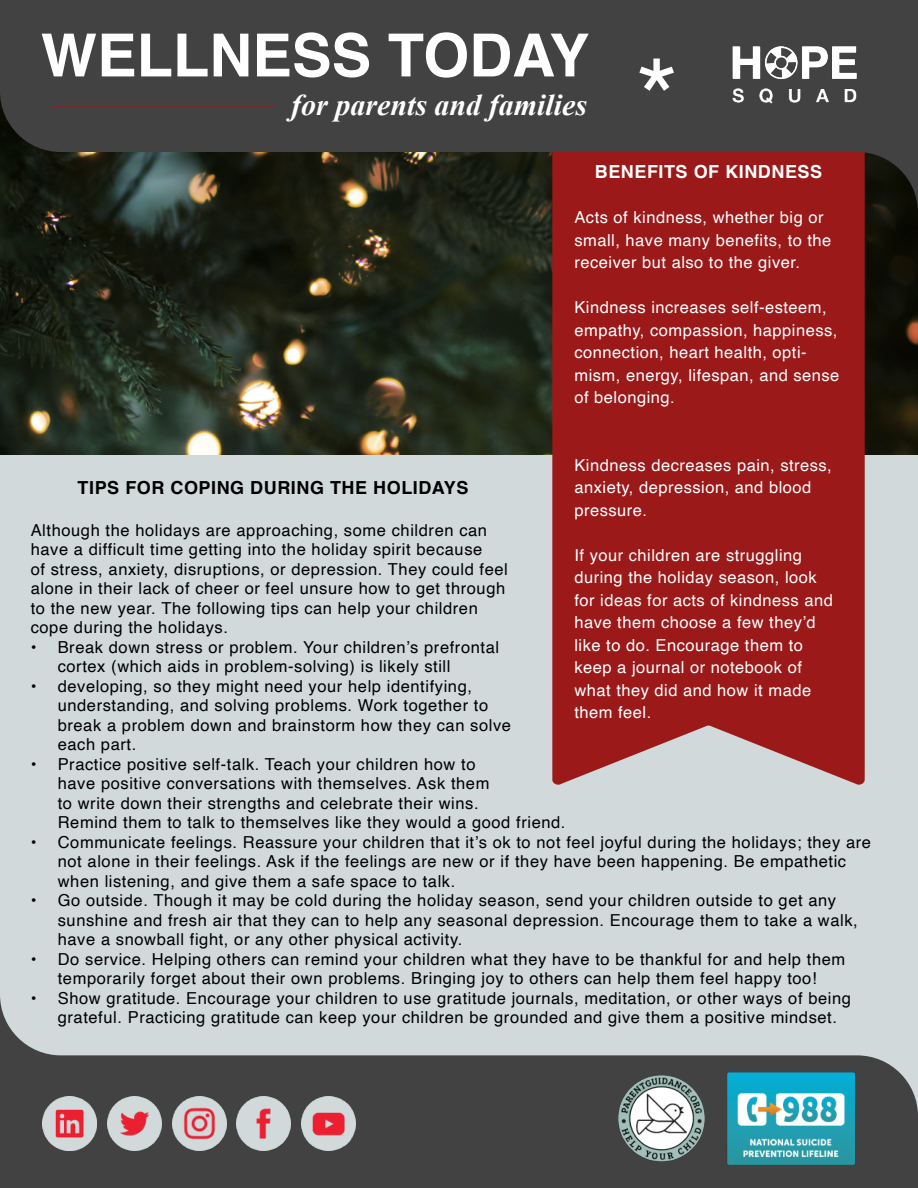
<style>
.page{position:relative;width:918px;height:1188px;background:#fff}
.page>*{position:absolute;margin:0;border:0;box-sizing:border-box;transform-origin:0 0}
.t1{font:700 59.4px "Helvetica";color:#fff}
.t2{font:italic 700 30px "Times New Roman";color:#fff}
.t3{font:700 18px "Helvetica";letter-spacing:.03em;color:#000}
.t4{font:700 18px "Helvetica";letter-spacing:.03em;color:#fff}
.t5{font:16.5px/19.5px "Helvetica";letter-spacing:.035em;color:#000}
.t6{font:16.5px/22.5px "Helvetica";letter-spacing:.03em;color:#fff}
</style>
<div class="page">
<img style="left:1px;top:213px;width:917px;height:242px">
<div style="left:0;top:455px;width:918px;height:733px;background:#d1d9db"></div>
<div style="left:552px;top:213px;width:313px;height:572px;background:#9b1919"></div>
<svg style="left:0;top:0;width:918px;height:213px;background:#463936"></svg>
<svg style="left:639px;top:59px;width:35px;height:32px"></svg>
<svg style="left:0;top:998px;width:918px;height:190px;fill:#424242"></svg>
<img style="left:725px;top:38px;width:141px;height:74px">
<svg style="left:733px;top:45px;width:123px;height:35px"></svg>
<img style="left:237px;top:1097px;width:54px;height:54px">
<img style="left:172px;top:1097px;width:54px;height:54px">
<img style="left:43px;top:1097px;width:54px;height:54px">
<img style="left:107px;top:1097px;width:54px;height:54px">
<img style="left:302px;top:1097px;width:54px;height:54px">
<img style="left:719px;top:1055px;width:144px;height:127px">
<img style="left:618px;top:1075px;width:87px;height:87px;border-radius:43px">
<h1 class="t1" style="left:41px;top:19px;width:550px">WELLNESS TODAY</h1>
<h2 class="t2" style="left:291px;top:84px;width:297px">for parents and families</h2>
<p class="t4" style="left:595px;top:161px;width:229px">BENEFITS OF KINDNESS</p>
<p class="t6" style="left:574px;top:207px;width:259px">Acts of kindness, whether big or small, have many benefits, to the receiver but also to the giver.</p>
<p class="t6" style="left:574px;top:297px;width:266px">Kindness increases self-esteem, empathy, compassion, happiness, connection, heart health, opti&shy;mism, energy, lifespan, and sense of belonging.</p>
<p class="t6" style="left:574px;top:454px;width:259px">Kindness decreases pain, stress, anxiety, depression, and blood pressure.</p>
<p class="t6" style="left:574px;top:544px;width:260px">If your children are struggling during the holiday season, look for ideas for acts of kindness and have them choose a few they’d like to do. Encourage them to keep a journal or notebook of what they did and how it made them feel.</p>
<p class="t3" style="left:78px;top:477px;width:392px">TIPS FOR COPING DURING THE HOLIDAYS</p>
<p class="t5" style="left:31px;top:520px;width:479px">Although the holidays are approaching, some children can have a difficult time getting into the holiday spirit because<br>of stress, anxiety, disruptions, or depression. They could feel alone in their lack of cheer or feel unsure how to get through to the new year. The following tips can help your children cope during the holidays.</p>
<p class="t5" style="left:58px;top:637px;width:443px;text-indent:-27px">• Break down stress or problem. Your children’s prefrontal cortex (which aids in problem-solving) is likely still</p>
<p class="t5" style="left:58px;top:676px;width:455px;text-indent:-27px">• developing, so they might need your help identifying, understanding, and solving problems. Work together to break a problem down and brainstorm how they can solve each part.</p>
<p class="t5" style="left:58px;top:755px;width:509px;text-indent:-27px">• Practice positive self-talk. Teach your children how to<br>have positive conversations with themselves. Ask them<br>to write down their strengths and celebrate their wins.<br>Remind them to talk to themselves like they would a good friend.</p>
<p class="t5" style="left:58px;top:833px;width:815px;text-indent:-27px">• Communicate feelings. Reassure your children that it’s ok to not feel joyful during the holidays; they are not alone in their feelings. Ask if the feelings are new or if they have been happening. Be empathetic when listening, and give them a safe space to talk.</p>
<p class="t5" style="left:58px;top:891px;width:802px;text-indent:-27px">• Go outside. Though it may be cold during the holiday season, send your children outside to get any sunshine and fresh air that they can to help any seasonal depression. Encourage them to take a walk, have a snowball fight, or any other physical activity.</p>
<p class="t5" style="left:31px;top:950px;width:816px;text-align:center">• Do service. Helping others can remind your children what they have to be thankful for and help them temporarily forget about their own problems. Bringing joy to others can help them feel happy too!</p>
<p class="t5" style="left:58px;top:989px;width:795px;text-indent:-27px">• Show gratitude. Encourage your children to use gratitude journals, meditation, or other ways of being grateful. Practicing gratitude can keep your children be grounded and give them a positive mindset.</p>
</div>
